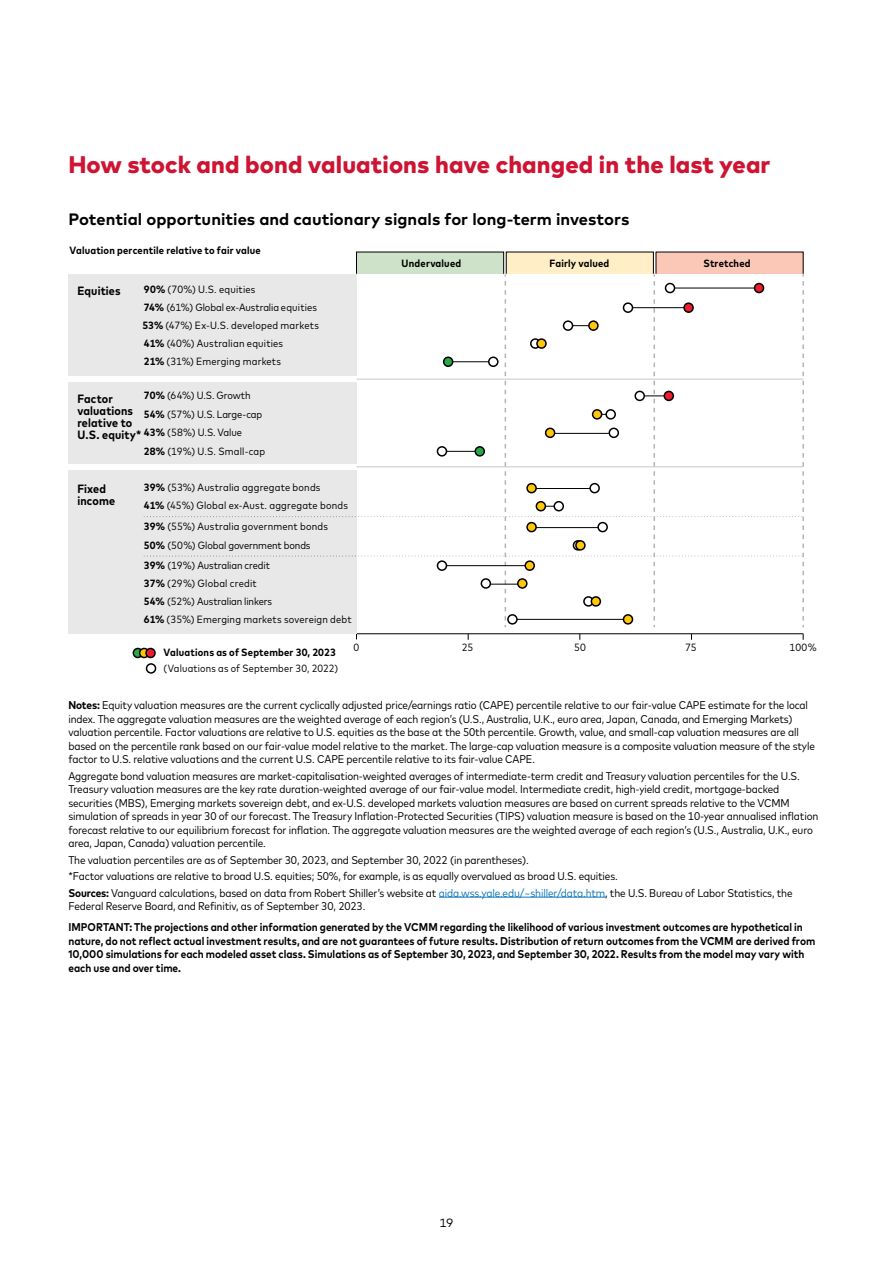
<style>
.page{position:relative;width:893px;height:1263px;background:#fff}
.page>*{position:absolute;margin:0;border:0;box-sizing:border-box;transform-origin:0 0}
.t1{font:800 24px "Mark Pro";letter-spacing:.005em;color:#ce1432}
.t2{font:700 16.5px "Mark Pro";color:#000}
.t3{font:700 condensed 12px/12px "Mark Pro";letter-spacing:.015em;color:#000}
.t4{font:12px "Mark Pro";color:#000}
.t5{font:condensed 11.25px/13.5px "Mark Pro";letter-spacing:-.01em;color:#000}
.t6{font:700 11.25px/13.5px "Mark Pro";color:#000;scale:.9 1}
.t7{font:condensed 10.5px/18.3px "Mark Pro";letter-spacing:.015em;color:#000}
.t8{font:700 condensed 10.5px "Mark Pro";letter-spacing:.02em;color:#000}
.t9{font:condensed 10.5px/17.9px "Mark Pro";letter-spacing:-.005em;color:#000}
.t10{font:condensed 10.5px "Mark Pro";letter-spacing:-.01em;color:#000}
.s1{font-weight:700}
.s2{color:#0b74bb}
</style>
<div class="page">
<hr style="left:439px;top:897px;width:167px;height:1px;background:#0b74bb">
<div style="left:68px;top:382px;width:288px;height:82px;background:#e9e8e9"></div>
<div style="left:133px;top:648px;width:9px;height:9px;background:#25a94a;border-radius:50%"></div>
<div style="left:133px;top:648px;width:10px;height:10px;border:2px solid #000;border-radius:50%"></div>
<div style="left:140px;top:648px;width:9px;height:9px;background:#ffc709;border-radius:50%"></div>
<div style="left:139px;top:648px;width:10px;height:10px;border:2px solid #000;border-radius:50%"></div>
<div style="left:146px;top:663px;width:10px;height:11px;border:2px solid #000;border-radius:50%"></div>
<div style="left:146px;top:648px;width:9px;height:9px;background:#ed1c2f;border-radius:50%"></div>
<div style="left:145px;top:648px;width:11px;height:10px;border:2px solid #000;border-radius:50%"></div>
<div style="left:68px;top:274px;width:288px;height:102px;background:#e9e8e9"></div>
<div style="left:356px;top:252px;width:148px;height:22px;background:#cde2c8"></div>
<div style="left:506px;top:252px;width:147px;height:22px;background:#ffeec6"></div>
<div style="left:656px;top:252px;width:147px;height:22px;background:#fbc8b8"></div>
<hr style="left:356px;top:633px;width:447px;height:1px;background:#000">
<div style="left:68px;top:470px;width:288px;height:164px;background:#e9e8e9"></div>
<svg style="left:144px;top:274px;width:660px;height:353px"></svg>
<hr style="left:517px;top:619px;width:111px;height:1px;background:#000">
<div style="left:623px;top:615px;width:9px;height:9px;background:#ffc709;border-radius:50%"></div>
<div style="left:623px;top:614px;width:10px;height:11px;border:2px solid #000;border-radius:50%"></div>
<div style="left:508px;top:615px;width:9px;height:9px;background:#fff;border-radius:50%"></div>
<div style="left:507px;top:614px;width:11px;height:11px;border:2px solid #000;border-radius:50%"></div>
<hr style="left:532px;top:527px;width:68px;height:1px;background:#000">
<hr style="left:442px;top:565px;width:88px;height:1px;background:#000">
<div style="left:527px;top:523px;width:9px;height:9px;background:#ffc709;border-radius:50%"></div>
<div style="left:526px;top:522px;width:11px;height:10px;border:2px solid #000;border-radius:50%"></div>
<div style="left:598px;top:523px;width:9px;height:9px;background:#fff;border-radius:50%"></div>
<div style="left:597px;top:522px;width:11px;height:10px;border:2px solid #000;border-radius:50%"></div>
<hr style="left:486px;top:584px;width:34px;height:1px;background:#000">
<div style="left:518px;top:579px;width:9px;height:9px;background:#ffc709;border-radius:50%"></div>
<div style="left:517px;top:578px;width:11px;height:11px;border:2px solid #000;border-radius:50%"></div>
<div style="left:481px;top:579px;width:9px;height:9px;background:#fff;border-radius:50%"></div>
<div style="left:481px;top:578px;width:10px;height:11px;border:2px solid #000;border-radius:50%"></div>
<div style="left:554px;top:502px;width:9px;height:9px;background:#fff;border-radius:50%"></div>
<div style="left:553px;top:501px;width:11px;height:10px;border:2px solid #000;border-radius:50%"></div>
<div style="left:573px;top:540px;width:10px;height:11px;border:2px solid #000;border-radius:50%"></div>
<hr style="left:532px;top:488px;width:61px;height:1px;background:#000">
<div style="left:527px;top:484px;width:9px;height:9px;background:#ffc709;border-radius:50%"></div>
<div style="left:526px;top:483px;width:11px;height:10px;border:2px solid #000;border-radius:50%"></div>
<div style="left:590px;top:484px;width:9px;height:9px;background:#fff;border-radius:50%"></div>
<div style="left:589px;top:483px;width:11px;height:10px;border:2px solid #000;border-radius:50%"></div>
<div style="left:584px;top:597px;width:9px;height:9px;background:#fff;border-radius:50%"></div>
<div style="left:583px;top:596px;width:11px;height:11px;border:2px solid #000;border-radius:50%"></div>
<div style="left:437px;top:561px;width:9px;height:9px;background:#fff;border-radius:50%"></div>
<div style="left:437px;top:560px;width:10px;height:11px;border:2px solid #000;border-radius:50%"></div>
<div style="left:525px;top:561px;width:9px;height:9px;background:#ffc709;border-radius:50%"></div>
<div style="left:524px;top:560px;width:11px;height:11px;border:2px solid #000;border-radius:50%"></div>
<div style="left:536px;top:502px;width:9px;height:9px;background:#ffc709;border-radius:50%"></div>
<div style="left:536px;top:501px;width:10px;height:10px;border:2px solid #000;border-radius:50%"></div>
<div style="left:591px;top:597px;width:9px;height:9px;background:#ffc709;border-radius:50%"></div>
<div style="left:591px;top:596px;width:10px;height:11px;border:2px solid #000;border-radius:50%"></div>
<div style="left:576px;top:541px;width:9px;height:9px;background:#ffc709;border-radius:50%"></div>
<div style="left:575px;top:540px;width:11px;height:11px;border:2px solid #000;border-radius:50%"></div>
<h1 class="t1" style="left:68px;top:147px;width:704px">How stock and bond valuations have changed in the last year</h1>
<h2 class="t2" style="left:68px;top:207px;width:562px">Potential opportunities and cautionary signals for long-term investors</h2>
<p class="t8" style="left:69px;top:243px;width:193px">Valuation percentile relative to fair value</p>
<p class="t3" style="left:77px;top:284px;width:45px">Equities</p>
<p class="t7" style="left:144px;top:279px;width:113px"><span class="s1">90%</span> (70%) U.S. equities</p>
<p class="t9" style="left:144px;top:297px;width:175px"><span class="s1">74%</span> (61%) Global ex-Australia equities</p>
<p class="t7" style="left:144px;top:333px;width:141px"><span class="s1">41%</span> (40%) Australian equities</p>
<p class="t7" style="left:142px;top:315px;width:178px"><span class="s1">53%</span> (47%) Ex-U.S. developed markets</p>
<p class="t7" style="left:144px;top:351px;width:139px"><span class="s1">21%</span> (31%) Emerging markets</p>
<p class="t7" style="left:144px;top:385px;width:108px"><span class="s1">70%</span> (64%) U.S. Growth</p>
<p class="t7" style="left:144px;top:422px;width:100px"><span class="s1">43%</span> (58%) U.S. Value</p>
<p class="t3" style="left:77px;top:391px;width:65px">Factor valuations relative to<br>U.S. equity*</p>
<p class="t10" style="left:144px;top:406px;width:120px"><span class="s1">54%</span> (57%) U.S. Large-cap</p>
<p class="t7" style="left:144px;top:441px;width:123px"><span class="s1">28%</span> (19%) U.S. Small-cap</p>
<p class="t3" style="left:77px;top:482px;width:39px">Fixed income</p>
<p class="t7" style="left:144px;top:478px;width:178px"><span class="s1">39%</span> (53%) Australia aggregate bonds</p>
<p class="t7" style="left:144px;top:496px;width:206px"><span class="s1">41%</span> (45%) Global ex-Aust. aggregate bonds</p>
<p class="t7" style="left:144px;top:517px;width:186px"><span class="s1">39%</span> (55%) Australia government bonds<br><span class="s1">50%</span> (50%) Global government bonds</p>
<p class="t9" style="left:144px;top:555px;width:127px"><span class="s1">39%</span> (19%) Australian credit<br><span class="s1">37%</span> (29%) Global credit</p>
<p class="t10" style="left:144px;top:593px;width:130px"><span class="s1">54%</span> (52%) Australian linkers</p>
<p class="t7" style="left:144px;top:609px;width:209px"><span class="s1">61%</span> (35%) Emerging markets sovereign debt</p>
<p class="t8" style="left:402px;top:255px;width:61px">Undervalued</p>
<p class="t8" style="left:549px;top:255px;width:61px">Fairly valued</p>
<p class="t8" style="left:704px;top:255px;width:49px">Stretched</p>
<p class="t8" style="left:164px;top:644px;width:174px">Valuations as of September 30, 2023</p>
<p class="t7" style="left:164px;top:658px;width:176px">(Valuations as of September 30, 2022)</p>
<p class="t7" style="left:353px;top:637px;width:7px">0</p>
<p class="t7" style="left:462px;top:637px;width:13px">25</p>
<p class="t7" style="left:574px;top:637px;width:13px">50</p>
<p class="t7" style="left:685px;top:637px;width:13px">75</p>
<p class="t7" style="left:790px;top:637px;width:28px">100%</p>
<p class="t5" style="left:68px;top:697px;width:748px"><span class="s1">Notes:</span> Equity valuation measures are the current cyclically adjusted price/earnings ratio (CAPE) percentile relative to our fair-value CAPE estimate for the local index. The aggregate valuation measures are the weighted average of each region’s (U.S., Australia, U.K., euro area, Japan, Canada, and Emerging Markets) valuation percentile. Factor valuations are relative to U.S. equities as the base at the 50th percentile. Growth, value, and small-cap valuation measures are all based on the percentile rank based on our fair-value model relative to the market. The large-cap valuation measure is a composite valuation measure of the style factor to U.S. relative valuations and the current U.S. CAPE percentile relative to its fair-value CAPE.</p>
<p class="t5" style="left:68px;top:768px;width:751px">Aggregate bond valuation measures are market-capitalisation-weighted averages of intermediate-term credit and Treasury valuation percentiles for the U.S.<br>Treasury valuation measures are the key rate duration-weighted average of our fair-value model. Intermediate credit, high-yield credit, mortgage-backed securities (MBS), Emerging markets sovereign debt, and ex-U.S. developed markets valuation measures are based on current spreads relative to the VCMM simulation of spreads in year 30 of our forecast. The Treasury Inflation-Protected Securities (TIPS) valuation measure is based on the 10-year annualised inflation forecast relative to our equilibrium forecast for inflation. The aggregate valuation measures are the weighted average of each region’s (U.S., Australia, U.K., euro area, Japan, Canada) valuation percentile.</p>
<p class="t5" style="left:68px;top:850px;width:726px;line-height:16.5px">The valuation percentiles are as of September 30, 2023, and September 30, 2022 (in parentheses).<br>*Factor valuations are relative to broad U.S. equities; 50%, for example, is as equally overvalued as broad U.S. equities.<br><span class="s1">Sources:</span> Vanguard calculations, based on data from Robert Shiller’s website at <span class="s2">aida.wss.yale.edu/~shiller/data.htm</span>, the U.S. Bureau of Labor Statistics, the</p>
<p class="t5" style="left:68px;top:898px;width:298px">Federal Reserve Board, and Refinitiv, as of September 30, 2023.</p>
<p class="t6" style="left:68px;top:919px;width:831px">IMPORTANT: The projections and other information generated by the VCMM regarding the likelihood of various investment outcomes are hypothetical in nature, do not reflect actual investment results, and are not guarantees of future results. Distribution of return outcomes from the VCMM are derived from 10,000 simulations for each modeled asset class. Simulations as of September 30, 2023, and September 30, 2022. Results from the model may vary with each use and over time.</p>
<p class="t4" style="left:439px;top:1213px;width:15px">19</p>
</div>
